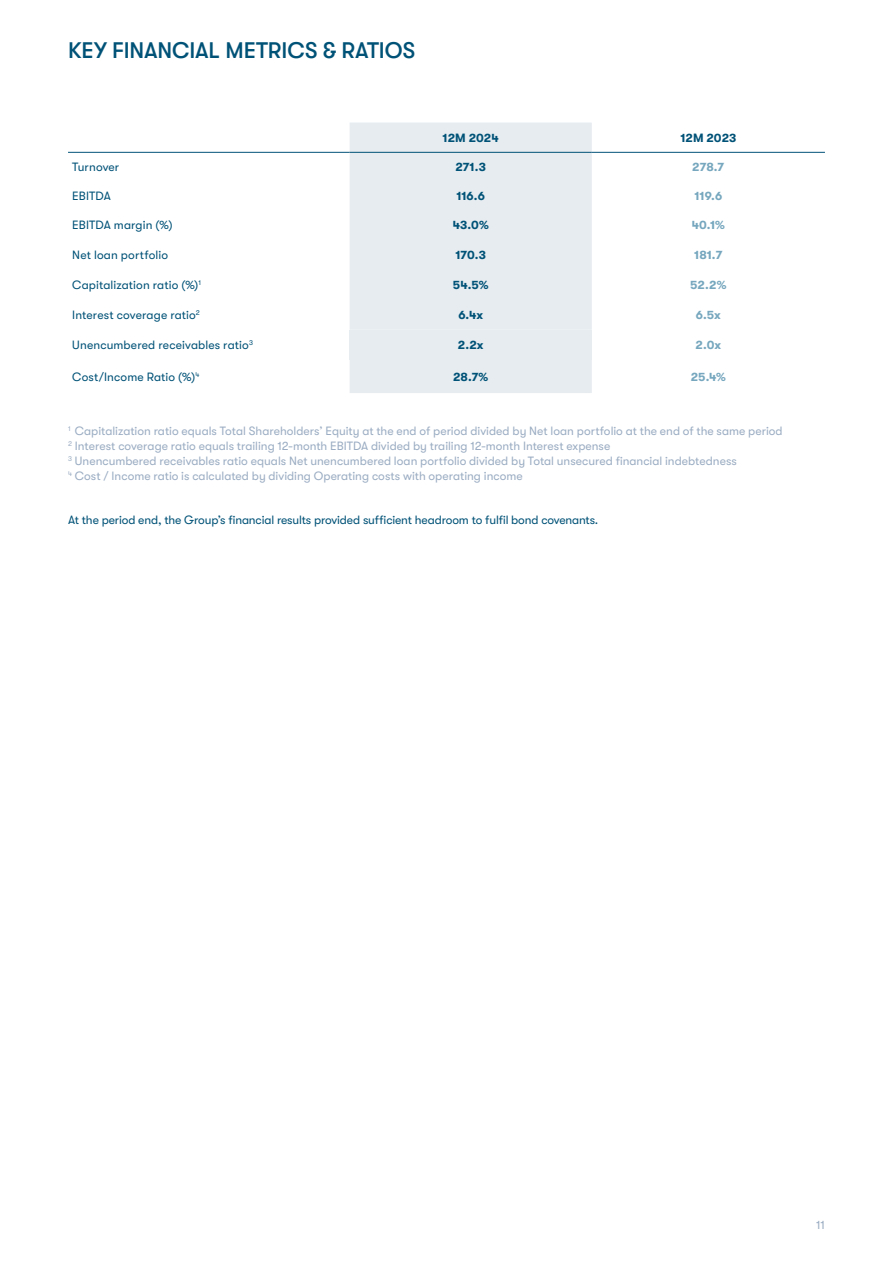
<style>
.page{position:relative;width:893px;height:1263px;background:#fff}
.page>*{position:absolute;margin:0;border:0;box-sizing:border-box;transform-origin:0 0}
.t1{font:500 22.5px "GT Walsheim Pro";color:#005277}
.t2{font:12px/15px "GT Walsheim Pro";color:#9badc3}
.t3{font:12px "GT Walsheim Pro";letter-spacing:.005em;color:#005277}
.t4{font:700 12px "GT Walsheim Pro";color:#005277}
.t5{font:700 12px "GT Walsheim Pro";color:#76a7be}
.t6{font:7.05px/15px "GT Walsheim Pro";color:#9badc3}
</style>
<div class="page">
<div style="left:350px;top:123px;width:242px;height:270px;background:#e6ecf0"></div>
<div style="left:350px;top:330px;width:242px;height:30px;background:#e6ecf0"></div>
<hr style="left:68px;top:152px;width:282px;height:1px;background:#005277">
<hr style="left:350px;top:152px;width:242px;height:1px;background:#005277">
<hr style="left:592px;top:152px;width:233px;height:1px;background:#005277">
<h1 class="t1" style="left:68px;top:38px;width:348px">KEY FINANCIAL METRICS &amp; RATIOS</h1>
<p class="t4" style="left:443px;top:131px;width:58px">12M 2024</p>
<p class="t4" style="left:680px;top:131px;width:57px">12M 2023</p>
<p class="t3" style="left:72px;top:161px;width:49px">Turnover</p>
<p class="t4" style="left:455px;top:161px;width:32px">271.3</p>
<p class="t5" style="left:692px;top:161px;width:34px">278.7</p>
<p class="t3" style="left:72px;top:190px;width:40px">EBITDA</p>
<p class="t4" style="left:456px;top:189px;width:30px">116.6</p>
<p class="t5" style="left:694px;top:189px;width:29px">119.6</p>
<p class="t3" style="left:72px;top:218px;width:102px">EBITDA margin (%)</p>
<p class="t4" style="left:453px;top:218px;width:38px">43.0%</p>
<p class="t5" style="left:692px;top:218px;width:35px">40.1%</p>
<p class="t3" style="left:72px;top:248px;width:97px">Net loan portfolio</p>
<p class="t4" style="left:455px;top:248px;width:32px">170.3</p>
<p class="t5" style="left:694px;top:248px;width:30px">181.7</p>
<p class="t3" style="left:72px;top:279px;width:130px">Capitalization ratio (%)<sup>1</sup></p>
<p class="t4" style="left:453px;top:278px;width:37px">54.5%</p>
<p class="t5" style="left:690px;top:278px;width:38px">52.2%</p>
<p class="t3" style="left:72px;top:308px;width:129px">Interest coverage ratio<sup>2</sup></p>
<p class="t4" style="left:458px;top:308px;width:26px">6.4x</p>
<p class="t5" style="left:696px;top:308px;width:26px">6.5x</p>
<p class="t3" style="left:72px;top:338px;width:182px">Unencumbered receivables ratio<sup>3</sup></p>
<p class="t4" style="left:458px;top:338px;width:27px">2.2x</p>
<p class="t5" style="left:695px;top:338px;width:27px">2.0x</p>
<p class="t3" style="left:72px;top:370px;width:129px">Cost/Income Ratio (%)<sup>4</sup></p>
<p class="t4" style="left:453px;top:370px;width:37px">28.7%</p>
<p class="t5" style="left:691px;top:370px;width:37px">25.4%</p>
<p class="t6" style="left:68px;top:421px;width:6px">1<br>2<br>3<br>4</p>
<p class="t2" style="left:75px;top:423px;width:709px">Capitalization ratio equals Total Shareholders’ Equity at the end of period divided by Net loan portfolio at the end of the same period Interest coverage ratio equals trailing 12-month EBITDA divided by trailing 12-month Interest expense<br>Unencumbered receivables ratio equals Net unencumbered loan portfolio divided by Total unsecured financial indebtedness<br>Cost / Income ratio is calculated by dividing Operating costs with operating income</p>
<p class="t3" style="left:68px;top:513px;width:532px">At the period end, the Group’s financial results provided sufficient headroom to fulfil bond covenants.</p>
<p class="t2" style="left:816px;top:1218px;width:10px">11</p>
</div>
